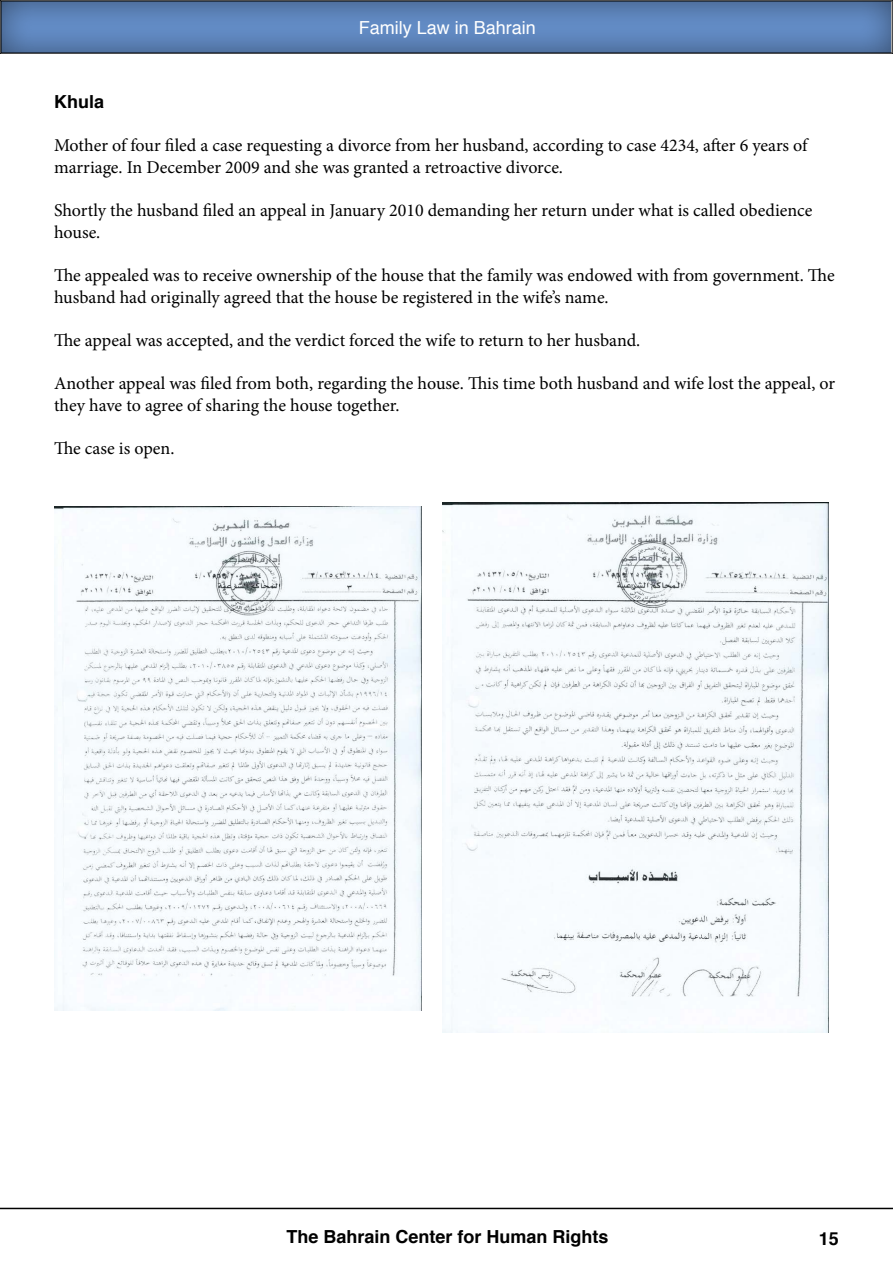
<style>
.page{position:relative;width:893px;height:1263px;background:#fff}
.page>*{position:absolute;margin:0;border:0;box-sizing:border-box;transform-origin:0 0}
.t1{font:18px/21.6px "Minion Pro";letter-spacing:-.005em;color:#000}
.t2{font:700 18px "Helvetica";color:#000}
.t3{font:18px "Helvetica";color:#fff}
</style>
<div class="page">
<div style="left:0;top:0;width:893px;height:55px;background:#000;opacity:.5"></div>
<hr style="left:0;top:1208px;width:893px;height:1px;background:#000">
<img style="left:55px;top:507px;width:366px;height:503px">
<img style="left:443px;top:502px;width:385px;height:531px">
<p class="t3" style="left:359px;top:14px;width:179px">Family Law in Bahrain</p>
<p class="t2" style="left:54px;top:87px;width:52px">Khula</p>
<p class="t1" style="left:54px;top:135px;width:755px">Mother of four filed a case requesting a divorce from her husband, according to case 4234, after 6 years of marriage. In December 2009 and she was granted a retroactive divorce.</p>
<p class="t1" style="left:54px;top:200px;width:760px">Shortly the husband filed an appeal in January 2010 demanding her return under what is called obedience house.</p>
<p class="t1" style="left:54px;top:265px;width:782px">The appealed was to receive ownership of the house that the family was endowed with from government. The husband had originally agreed that the house be registered in the wife’s name.</p>
<p class="t1" style="left:54px;top:329px;width:588px">The appeal was accepted, and the verdict forced the wife to return to her husband.</p>
<p class="t1" style="left:54px;top:373px;width:783px">Another appeal was filed from both, regarding the house. This time both husband and wife lost the appeal, or they have to agree of sharing the house together.</p>
<p class="t1" style="left:54px;top:437px;width:122px">The case is open.</p>
<p class="t2" style="left:286px;top:1222px;width:324px">The Bahrain Center for Human Rights</p>
<p class="t2" style="left:819px;top:1224px;width:22px">15</p>
</div>
